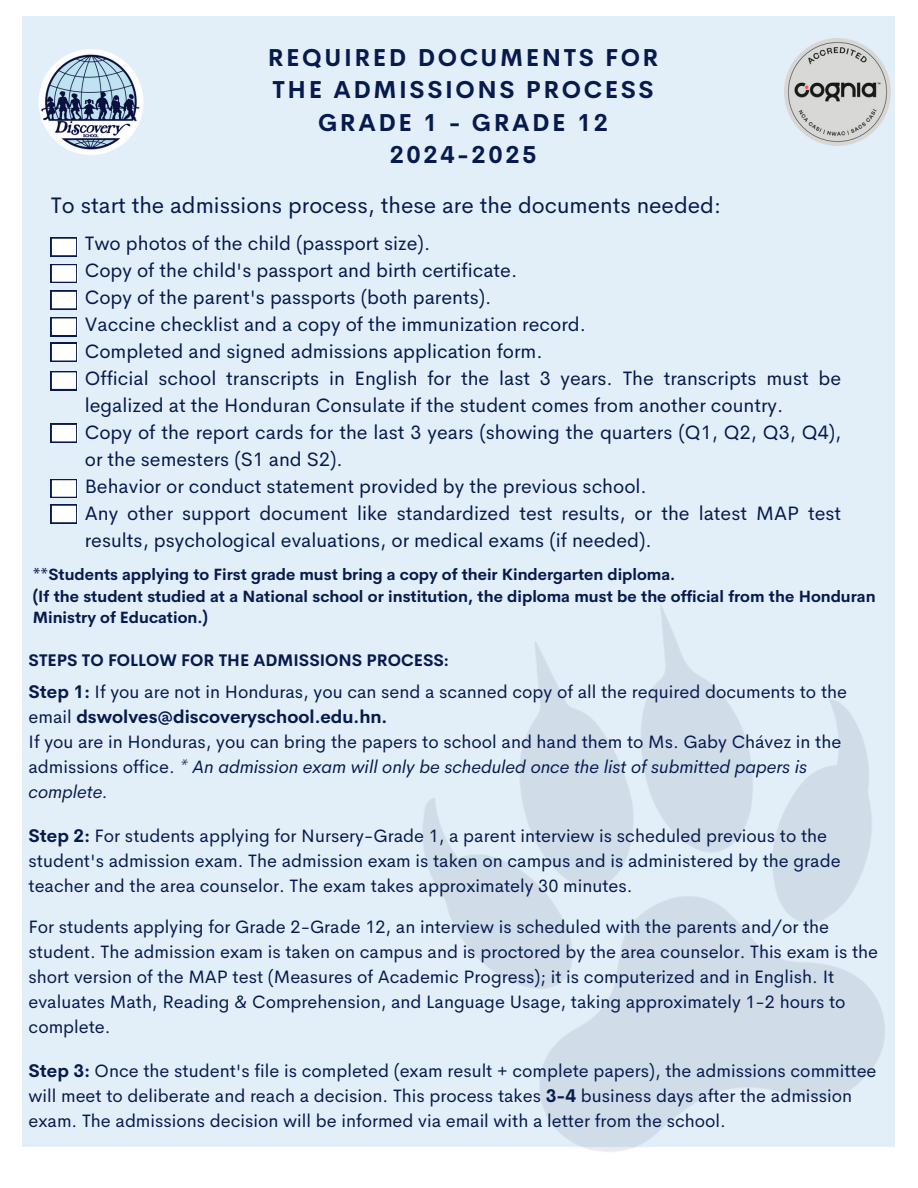
<style>
.page{position:relative;width:918px;height:1188px;background:#fff}
.page>*{position:absolute;margin:0;border:0;box-sizing:border-box;transform-origin:0 0}
.t1{font:700 24px/32.7px "Cerebri Sans";letter-spacing:.105em;color:#061a4e;text-align:center}
.t2{font:22.5px "Cerebri Sans";color:#061a4e}
.t3{font:19.5px/27px "Cerebri Sans";color:#061a4e}
.t4{font:18px/25px "Cerebri Sans";color:#061a4e}
.t5{font:700 16.5px "Cerebri Sans";color:#061a4e}
.t6{font:700 15.9px/21.3px "Cerebri Sans";color:#061a4e}
.s1{font-weight:700}
.s2{font-style:italic}
</style>
<div class="page">
<div style="left:22px;top:16px;width:873px;height:1131px;background:#e2eff8"></div>
<img style="left:38px;top:49px;width:106px;height:106px">
<img style="left:784px;top:38px;width:107px;height:108px">
<svg style="left:51px;top:238px;width:26px;height:18px"></svg>
<svg style="left:51px;top:264px;width:26px;height:19px"></svg>
<svg style="left:51px;top:291px;width:26px;height:18px"></svg>
<svg style="left:51px;top:317px;width:26px;height:19px"></svg>
<svg style="left:51px;top:343px;width:26px;height:19px"></svg>
<svg style="left:51px;top:371px;width:26px;height:19px"></svg>
<svg style="left:51px;top:424px;width:26px;height:19px"></svg>
<svg style="left:51px;top:479px;width:26px;height:19px"></svg>
<svg style="left:51px;top:505px;width:26px;height:18px"></svg>
<h1 class="t1" style="left:268px;top:41px;width:392px">REQUIRED DOCUMENTS FOR<br>THE ADMISSIONS PROCESS<br>GRADE 1 - GRADE 12<br>2024-2025</h1>
<h3 class="t2" style="left:51px;top:191px;width:672px">To start the admissions process, these are the documents needed:</h3>
<p class="t3" style="left:85px;top:230px;width:758px">Two photos of the child (passport size).<br>Copy of the child's passport and birth certificate.<br>Copy of the parent's passports (both parents).<br>Vaccine checklist and a copy of the immunization record.<br>Completed and signed admissions application form.<br>Official school transcripts in English for the last 3 years. The transcripts must be legalized at the Honduran Consulate if the student comes from another country.</p>
<p class="t3" style="left:85px;top:419px;width:758px">Copy of the report cards for the last 3 years (showing the quarters (Q1, Q2, Q3, Q4), or the semesters (S1 and S2).</p>
<h3 class="t3" style="left:85px;top:473px;width:564px">Behavior or conduct statement provided by the previous school.</h3>
<p class="t3" style="left:85px;top:500px;width:758px">Any other support document like standardized test results, or the latest MAP test results, psychological evaluations, or medical exams (if needed).</p>
<h3 class="t6" style="left:33px;top:564px;width:644px">**Students applying to First grade must bring a copy of their Kindergarten diploma.</h3>
<h3 class="t6" style="left:33px;top:585px;width:844px">(If the student studied at a National school or institution, the diploma must be the official from the Honduran<br>Ministry of Education.)</h3>
<p class="t5" style="left:29px;top:649px;width:422px">STEPS TO FOLLOW FOR THE ADMISSIONS PROCESS:</p>
<p class="t4" style="left:29px;top:680px;width:820px"><span class="s1">Step 1:</span> If you are not in Honduras, you can send a scanned copy of all the required documents to the email <span class="s1">dswolves@discoveryschool.edu.hn.<br></span>If you are in Honduras, you can bring the papers to school and hand them to Ms. Gaby Chávez in the admissions office. <span class="s2">* An admission exam will only be scheduled once the list of submitted papers is complete.</span></p>
<p class="t4" style="left:29px;top:823px;width:814px"><span class="s1">Step 2:</span> For students applying for Nursery-Grade 1, a parent interview is scheduled previous to the student's admission exam. The admission exam is taken on campus and is administered by the grade teacher and the area counselor. The exam takes approximately 30 minutes.</p>
<h4 class="t4" style="left:29px;top:915px;width:851px">For students applying for Grade 2-Grade 12, an interview is scheduled with the parents and/or the student. The admission exam is taken on campus and is proctored by the area counselor. This exam is the short version of the MAP test (Measures of Academic Progress); it is computerized and in English. It evaluates Math, Reading &amp; Comprehension, and Language Usage, taking approximately 1-2 hours to complete.</h4>
<h3 class="t4" style="left:29px;top:1058px;width:850px"><span class="s1">Step 3:</span> Once the student's file is completed (exam result + complete papers), the admissions committee will meet to deliberate and reach a decision. This process takes <span class="s1">3-4</span> business days after the admission exam. The admissions decision will be informed via email with a letter from the school.</h3>
</div>
